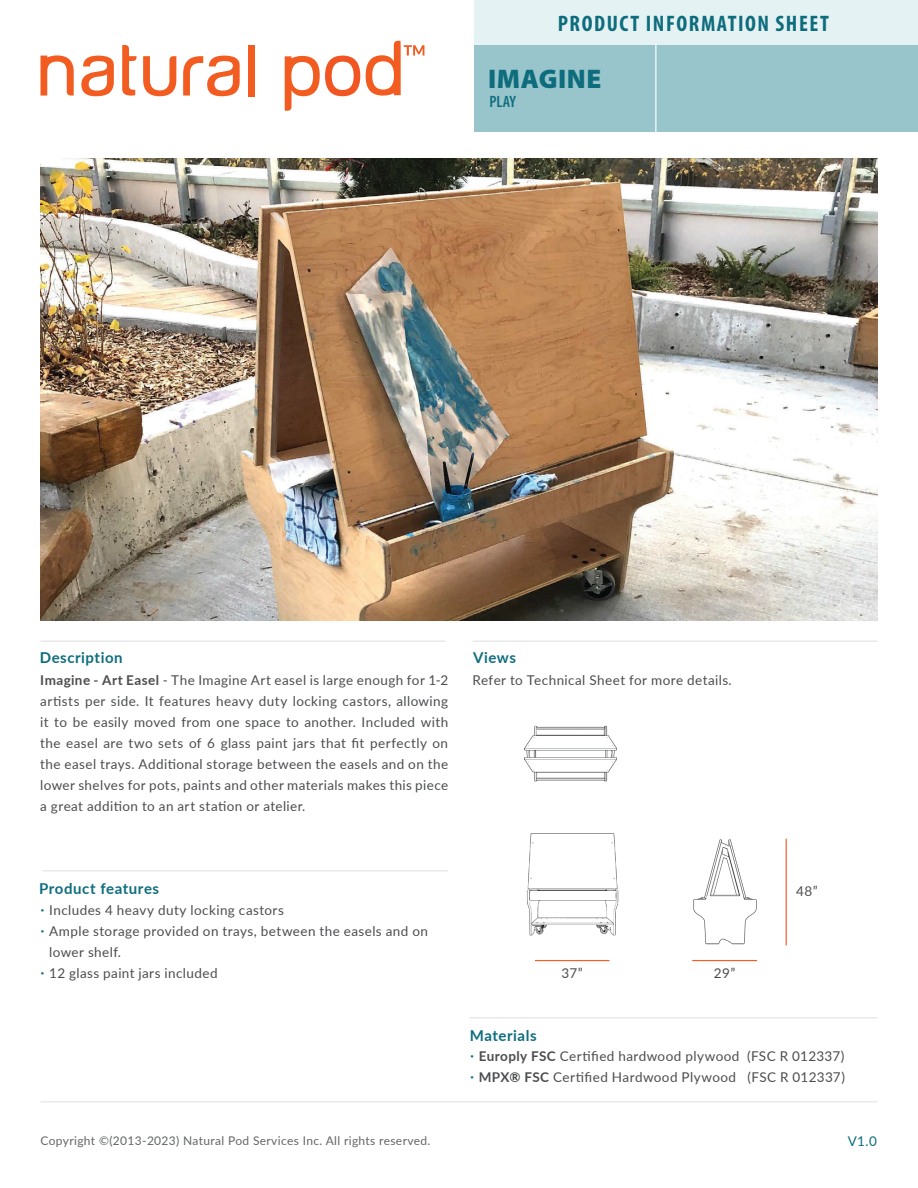
<style>
.page{position:relative;width:918px;height:1188px;background:#fff}
.page>*{position:absolute;margin:0;border:0;box-sizing:border-box;transform-origin:0 0}
.t1{font:900 27px "Myriad Pro";letter-spacing:.02em;color:#0e6d7d}
.t2{font:700 condensed 22.5px "Myriad Pro";letter-spacing:.07em;color:#0e6d7d}
.t3{font:600 condensed 16.5px "Myriad Pro";color:#0e6d7d}
.t4{font:700 15px "Lato";letter-spacing:.035em;color:#0e6d7d}
.t5{font:13.5px/21px "Lato";letter-spacing:.03em;color:#4c4d4f;text-align:justify}
.t6{font:13.5px "Lato";color:#0e6d7d}
.t7{font:12px "Lato";letter-spacing:.03em;color:#636566}
.s1{font-weight:700}
.s2{font-family:"Raleway";color:#0e6d7d}
</style>
<div class="page">
<img style="left:40px;top:159px;width:838px;height:462px">
<svg style="left:285px;top:41px;width:139px;height:70px"></svg>
<div style="left:248px;top:45px;width:7px;height:51px;background:#f25c21"></div>
<svg style="left:183px;top:56px;width:57px;height:40px"></svg>
<svg style="left:143px;top:56px;width:33px;height:40px"></svg>
<svg style="left:122px;top:45px;width:15px;height:51px"></svg>
<svg style="left:81px;top:56px;width:33px;height:40px"></svg>
<svg style="left:40px;top:55px;width:34px;height:41px"></svg>
<hr style="left:40px;top:1101px;width:838px;height:1px;background:#e8e9e9">
<div style="left:474px;top:45px;width:444px;height:87px;background:#98c5cb"></div>
<div style="left:474px;top:0;width:444px;height:45px;background:#e5f2f4"></div>
<hr style="left:473px;top:640px;width:405px;height:2px;background:#e8e9e9">
<hr style="left:41px;top:640px;width:404px;height:2px;background:#e8e9e9">
<hr style="left:655px;top:44px;width:1px;height:91px;background:#fff">
<hr style="left:43px;top:870px;width:405px;height:2px;background:#e8e9e9">
<hr style="left:470px;top:1017px;width:408px;height:1px;background:#e8e9e9">
<img style="left:524px;top:725px;width:93px;height:57px">
<img style="left:527px;top:833px;width:92px;height:103px">
<img style="left:693px;top:839px;width:64px;height:106px">
<hr style="left:535px;top:960px;width:74px;height:1px;background:#f25e24">
<hr style="left:692px;top:960px;width:65px;height:1px;background:#f25e24">
<hr style="left:786px;top:839px;width:1px;height:106px;background:#f25e24">
<h2 class="t2" style="left:558px;top:9px;width:273px">PRODUCT INFORMATION SHEET</h2>
<h1 class="t1" style="left:488px;top:61px;width:115px">IMAGINE</h1>
<p class="t3" style="left:489px;top:91px;width:28px">PLAY</p>
<p class="t4" style="left:40px;top:647px;width:85px">Description</p>
<p class="t4" style="left:473px;top:646px;width:44px">Views</p>
<p class="t5" style="left:40px;top:669px;width:409px"><span class="s1">Imagine - Art Easel</span> - The Imagine Art easel is large enough for 1-2 artists per side. It features heavy duty locking castors, allowing it to be easily moved from one space to another. Included with the easel are two sets of 6 glass paint jars that fit perfectly on the easel trays. Additional storage between the easels and on the lower shelves for pots, paints and other materials makes this piece a great addition to an art station or atelier.</p>
<p class="t5" style="left:472px;top:669px;width:261px">Refer to Technical Sheet for more details.</p>
<p class="t4" style="left:39px;top:878px;width:122px">Product features</p>
<p class="t5" style="left:40px;top:899px;width:245px"><span class="s2">•</span> Includes 4 heavy duty locking castors</p>
<p class="t5" style="left:49px;top:920px;width:380px;text-indent:-9px"><span class="s2">•</span> Ample storage provided on trays, between the easels and on lower shelf.</p>
<p class="t5" style="left:40px;top:962px;width:179px"><span class="s2">•</span> 12 glass paint jars included</p>
<p class="t5" style="left:562px;top:962px;width:23px">37”</p>
<p class="t5" style="left:714px;top:962px;width:23px">29”</p>
<p class="t5" style="left:796px;top:880px;width:23px">48”</p>
<p class="t4" style="left:470px;top:1024px;width:68px">Materials</p>
<p class="t5" style="left:470px;top:1045px;width:376px"><span class="s2">•</span> <span class="s1">Europly FSC</span> Certified hardwood plywood (FSC R 012337)</p>
<p class="t5" style="left:470px;top:1066px;width:377px"><span class="s2">•</span> <span class="s1">MPX® FSC</span> Certified Hardwood Plywood (FSC R 012337)</p>
<p class="t7" style="left:40px;top:1132px;width:391px">Copyright ©(2013-2023) Natural Pod Services Inc. All rights reserved.</p>
<p class="t6" style="left:848px;top:1132px;width:31px">V1.0</p>
</div>
